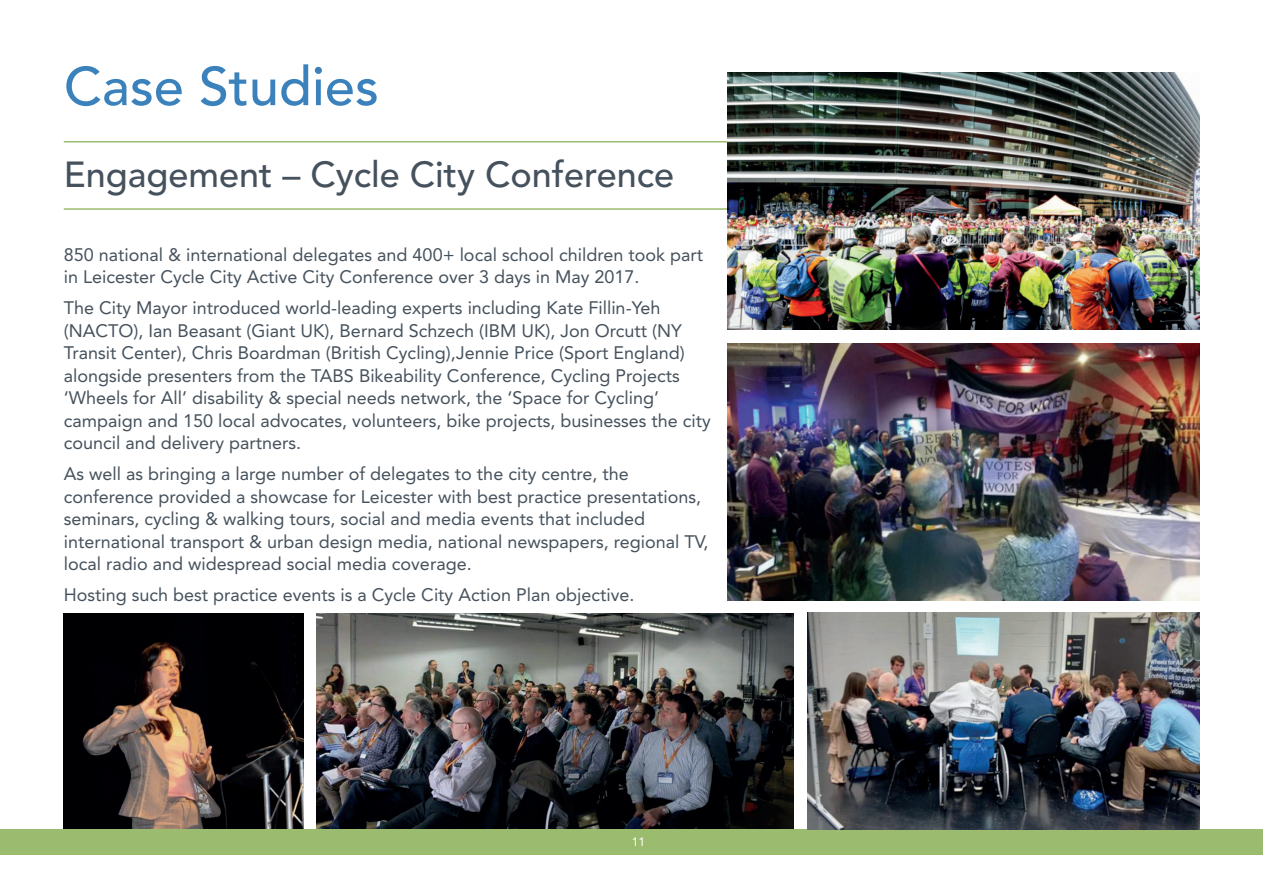
<style>
.page{position:relative;width:1263px;height:893px;background:#fff}
.page>*{position:absolute;margin:0;border:0;box-sizing:border-box;transform-origin:0 0}
.Heading_1{font:500 54px "Avenir LT";color:#3b82bc}
.Heading_1-2{font:500 36px "Avenir LT";color:#45515c}
.body{font:18px/22.5px "Avenir LT";color:#45515c}
.t1{font:12px "Avenir LT";color:#fff}
</style>
<div class="page">
<img style="left:317px;top:613px;width:476px;height:216px">
<img style="left:64px;top:613px;width:239px;height:216px">
<div style="left:0;top:829px;width:1263px;height:26px;background:#9bbb6e"></div>
<hr style="left:64px;top:141px;width:1135px;height:1px;background:#9bbb6e">
<hr style="left:64px;top:208px;width:1135px;height:2px;background:#9bbb6e">
<img style="left:727px;top:72px;width:472px;height:257px">
<img style="left:727px;top:344px;width:472px;height:257px">
<img style="left:808px;top:612px;width:391px;height:217px">
<p class="Heading_1" style="left:64px;top:55px;width:317px">Case Studies</p>
<p class="Heading_1-2" style="left:64px;top:153px;width:612px">Engagement – Cycle City Conference</p>
<p class="body" style="left:64px;top:243px;width:641px">850 national &amp; international delegates and 400+ local school children took part in Leicester Cycle City Active City Conference over 3 days in May 2017.</p>
<p class="body" style="left:64px;top:297px;width:649px">The City Mayor introduced world-leading experts including Kate Fillin-Yeh (NACTO), Ian Beasant (Giant UK), Bernard Schzech (IBM UK), Jon Orcutt (NY Transit Center), Chris Boardman (British Cycling),Jennie Price (Sport England) alongside presenters from the TABS Bikeability Conference, Cycling Projects ‘Wheels for All’ disability &amp; special needs network, the ‘Space for Cycling’ campaign and 150 local advocates, volunteers, bike projects, businesses the city council and delivery partners.</p>
<p class="body" style="left:64px;top:463px;width:646px">As well as bringing a large number of delegates to the city centre, the conference provided a showcase for Leicester with best practice presentations, seminars, cycling &amp; walking tours, social and media events that included international transport &amp; urban design media, national newspapers, regional TV, local radio and widespread social media coverage.</p>
<p class="body" style="left:64px;top:584px;width:572px">Hosting such best practice events is a Cycle City Action Plan objective.</p>
<p class="t1" style="left:632px;top:835px;width:15px">11</p>
</div>
